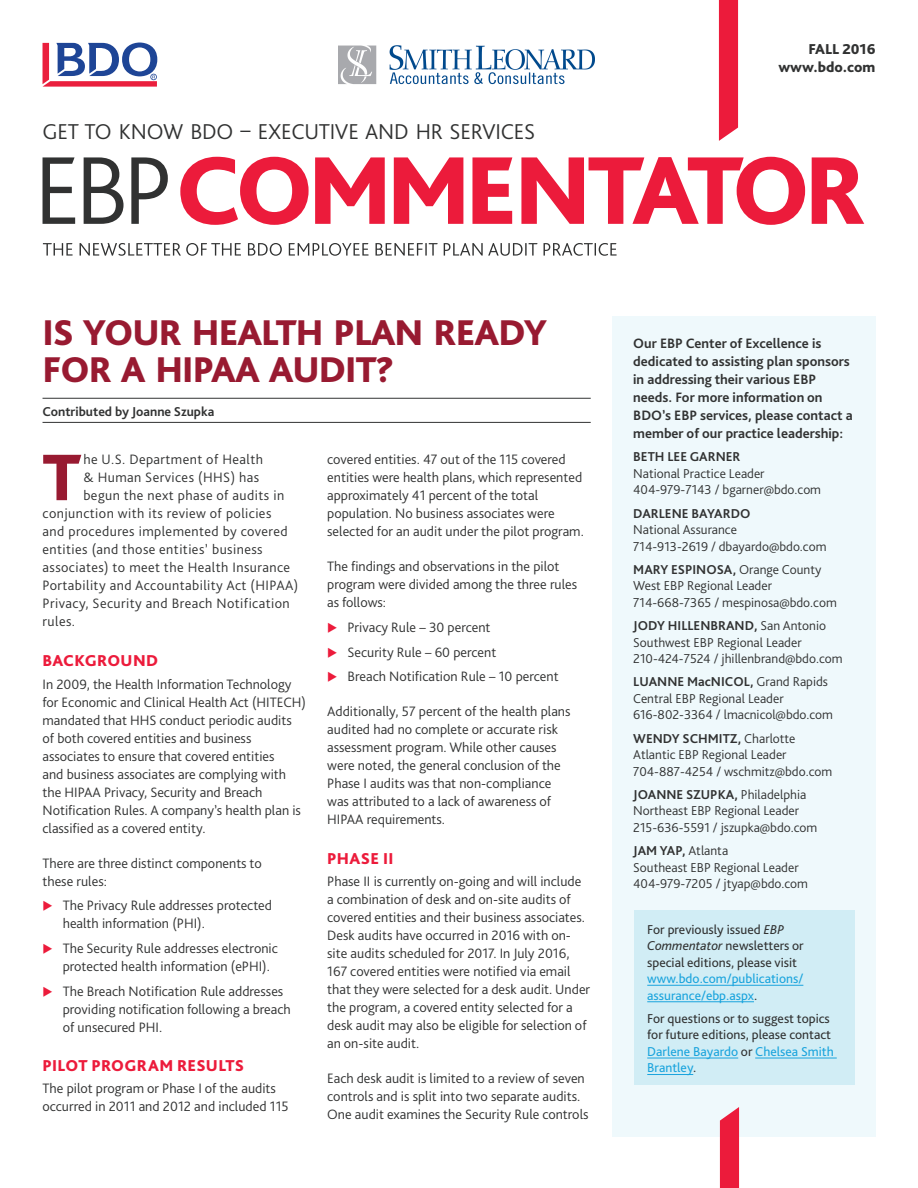
<style>
.page{position:relative;width:918px;height:1188px;background:#fff}
.page>*{position:absolute;margin:0;border:0;box-sizing:border-box;transform-origin:0 0}
.t1{font:800 68.85px "Bliss Pro";color:#981a31}
.t2{font:800 37.5px/37.5px "Bliss Pro";letter-spacing:-.025em;color:#981a31}
.t3{font:300 22.5px "Bliss Pro";letter-spacing:-.01em;color:#313232}
.t4{font:800 16.5px "Bliss Pro";letter-spacing:.015em;color:#ec1b3b}
.t5{font:800 15px/18px "Bliss Pro";color:#313232;text-align:right}
.t6{font:300 14.25px/18px "Bliss Pro";color:#313232}
.t7{font:300 14.25px "Bliss Pro";letter-spacing:.03em;color:#313232}
.t8{font:700 14.25px/18px "Bliss Pro";color:#313232}
.t9{font:300 13.5px/16.5px "Bliss Pro";color:#313232}
.t10{font:13.5px/16.5px "Bliss Pro";color:#313232}
.t11{font:700 13.5px "Bliss Pro";color:#313232}
.t12{font:13.5px/16.5px "Bliss Pro";color:#1aa4dd}
.s1{font-weight:700}
.s2{font-style:italic}
.s3{color:#313232}
.s4{color:#1aa4dd}
</style>
<div class="page">
<div style="left:612px;top:316px;width:263px;height:821px;background:#eff9fc"></div>
<div style="left:719px;top:0;width:19px;height:141px;background:#ec1b3b"></div>
<svg style="left:43px;top:43px;width:114px;height:44px"></svg>
<svg style="left:720px;top:1107px;width:19px;height:81px;background:#ec2d4b"></svg>
<hr style="left:43px;top:398px;width:548px;height:1px;background:#313232">
<hr style="left:43px;top:422px;width:548px;height:1px;background:#313232">
<svg style="left:43px;top:243px;width:574px;height:13px"></svg>
<svg style="left:180px;top:157px;width:684px;height:68px"></svg>
<svg style="left:43px;top:157px;width:125px;height:67px"></svg>
<div style="left:634px;top:911px;width:221px;height:174px;background:#d1edf5"></div>
<hr style="left:647px;top:985px;width:156px;height:1px;background:#1aa4dd">
<hr style="left:647px;top:1001px;width:107px;height:1px;background:#1aa4dd">
<hr style="left:647px;top:1058px;width:91px;height:1px;background:#1aa4dd">
<hr style="left:755px;top:1058px;width:82px;height:1px;background:#1aa4dd">
<hr style="left:647px;top:1074px;width:46px;height:1px;background:#1aa4dd">
<img style="left:339px;top:45px;width:256px;height:40px">
<h3 class="t3" style="left:43px;top:117px;width:494px">GET TO KNOW BDO – EXECUTIVE AND HR SERVICES</h3>
<p class="t5" style="left:778px;top:40px;width:99px">FALL 2016 www.bdo.com</p>
<h2 class="t2" style="left:43px;top:313px;width:506px">IS YOUR HEALTH PLAN READY<br>FOR A HIPAA AUDIT?</h2>
<p class="t11" style="left:43px;top:403px;width:173px">Contributed by Joanne Szupka</p>
<h1 class="t1" style="left:43px;top:435px;width:40px">T</h1>
<p class="t7" style="left:83px;top:451px;width:181px">he U.S. Department of Health</p>
<p class="t7" style="left:83px;top:469px;width:177px">&amp; Human Services (HHS) has</p>
<p class="t7" style="left:83px;top:487px;width:202px">begun the next phase of audits in</p>
<p class="t7" style="left:43px;top:505px;width:230px">conjunction with its review of policies</p>
<p class="t7" style="left:43px;top:523px;width:247px">and procedures implemented by covered</p>
<p class="t7" style="left:43px;top:541px;width:222px">entities (and those entities’ business</p>
<p class="t7" style="left:43px;top:559px;width:249px">associates) to meet the Health Insurance</p>
<p class="t7" style="left:43px;top:577px;width:257px">Portability and Accountability Act (HIPAA)</p>
<p class="t7" style="left:43px;top:595px;width:249px">Privacy, Security and Breach Notification</p>
<p class="t6" style="left:43px;top:612px;width:34px">rules.</p>
<p class="t4" style="left:43px;top:651px;width:117px">BACKGROUND</p>
<p class="t6" style="left:43px;top:675px;width:265px">In 2009, the Health Information Technology for Economic and Clinical Health Act (HITECH) mandated that HHS conduct periodic audits of both covered entities and business associates to ensure that covered entities<br>and business associates are complying with the HIPAA Privacy, Security and Breach Notification Rules. A company’s health plan is classified as a covered entity.</p>
<p class="t6" style="left:43px;top:854px;width:221px">There are three distinct components to these rules:</p>
<p class="t6" style="left:63px;top:896px;width:211px">The Privacy Rule addresses protected health information (PHI).</p>
<p class="t6" style="left:63px;top:939px;width:217px">The Security Rule addresses electronic protected health information (ePHI).</p>
<p class="t6" style="left:63px;top:982px;width:230px">The Breach Notification Rule addresses providing notification following a breach of unsecured PHI.</p>
<p class="t4" style="left:43px;top:1055px;width:203px">PILOT PROGRAM RESULTS</p>
<p class="t6" style="left:43px;top:1079px;width:248px">The pilot program or Phase I of the audits occurred in 2011 and 2012 and included 115</p>
<p class="t6" style="left:327px;top:450px;width:258px">covered entities. 47 out of the 115 covered entities were health plans, which represented approximately 41 percent of the total population. No business associates were selected for an audit under the pilot program.</p>
<p class="t6" style="left:327px;top:557px;width:252px">The findings and observations in the pilot program were divided among the three rules as follows:</p>
<p class="t6" style="left:348px;top:614px;width:213px;line-height:24.8px">Privacy Rule – 30 percent<br>Security Rule – 60 percent<br>Breach Notification Rule – 10 percent</p>
<p class="t6" style="left:327px;top:702px;width:245px">Additionally, 57 percent of the health plans audited had no complete or accurate risk assessment program. While other causes were noted, the general conclusion of the Phase I audits was that non-compliance was attributed to a lack of awareness of HIPAA requirements.</p>
<p class="t4" style="left:327px;top:848px;width:68px">PHASE II</p>
<p class="t6" style="left:327px;top:872px;width:264px">Phase II is currently on-going and will include a combination of desk and on-site audits of covered entities and their business associates.<br>Desk audits have occurred in 2016 with on&shy;site audits scheduled for 2017. In July 2016, 167 covered entities were notified via email that they were selected for a desk audit. Under the program, a covered entity selected for a desk audit may also be eligible for selection of an on-site audit.</p>
<p class="t6" style="left:327px;top:1069px;width:263px">Each desk audit is limited to a review of seven controls and is split into two separate audits.<br>One audit examines the Security Rule controls</p>
<p class="t8" style="left:633px;top:334px;width:221px">Our EBP Center of Excellence is dedicated to assisting plan sponsors in addressing their various EBP needs. For more information on BDO’s EBP services, please contact a member of our practice leadership:</p>
<p class="t11" style="left:633px;top:449px;width:109px">BETH LEE GARNER</p>
<p class="t9" style="left:633px;top:465px;width:189px">National Practice Leader<br>404-979-7143 / bgarner@bdo.com</p>
<p class="t11" style="left:633px;top:505px;width:119px">DARLENE BAYARDO</p>
<p class="t9" style="left:633px;top:521px;width:195px">National Assurance<br>714-913-2619 / dbayardo@bdo.com</p>
<p class="t9" style="left:633px;top:561px;width:205px"><span class="s1">MARY ESPINOSA,</span> Orange County<br>West EBP Regional Leader<br>714-668-7365 / mespinosa@bdo.com</p>
<p class="t9" style="left:633px;top:617px;width:211px"><span class="s1">JODY HILLENBRAND,</span> San Antonio<br>Southwest EBP Regional Leader<br>210-424-7524 / jhillenbrand@bdo.com</p>
<p class="t9" style="left:633px;top:673px;width:201px"><span class="s1">LUANNE MacNICOL,</span> Grand Rapids<br>Central EBP Regional Leader<br>616-802-3364 / lmacnicol@bdo.com</p>
<p class="t9" style="left:633px;top:730px;width:200px"><span class="s1">WENDY SCHMITZ,</span> Charlotte<br>Atlantic EBP Regional Leader<br>704-887-4254 / wschmitz@bdo.com</p>
<p class="t9" style="left:633px;top:786px;width:186px"><span class="s1">JOANNE SZUPKA,</span> Philadelphia<br>Northeast EBP Regional Leader<br>215-636-5591 / jszupka@bdo.com</p>
<p class="t9" style="left:633px;top:842px;width:176px"><span class="s1">JAM YAP,</span> Atlanta<br>Southeast EBP Regional Leader<br>404-979-7205 / jtyap@bdo.com</p>
<p class="t10" style="left:647px;top:921px;width:158px">For previously issued <span class="s2">EBP<br>Commentator</span> newsletters or special editions, please visit</p>
<p class="t12" style="left:647px;top:970px;width:158px">www.bdo.com/publications/ assurance/ebp.aspx<span class="s3">.</span></p>
<p class="t10" style="left:647px;top:1010px;width:188px">For questions or to suggest topics for future editions, please contact<br><span class="s4">Darlene Bayardo</span> or <span class="s4">Chelsea Smith<br>Brantley</span>.</p>
</div>
